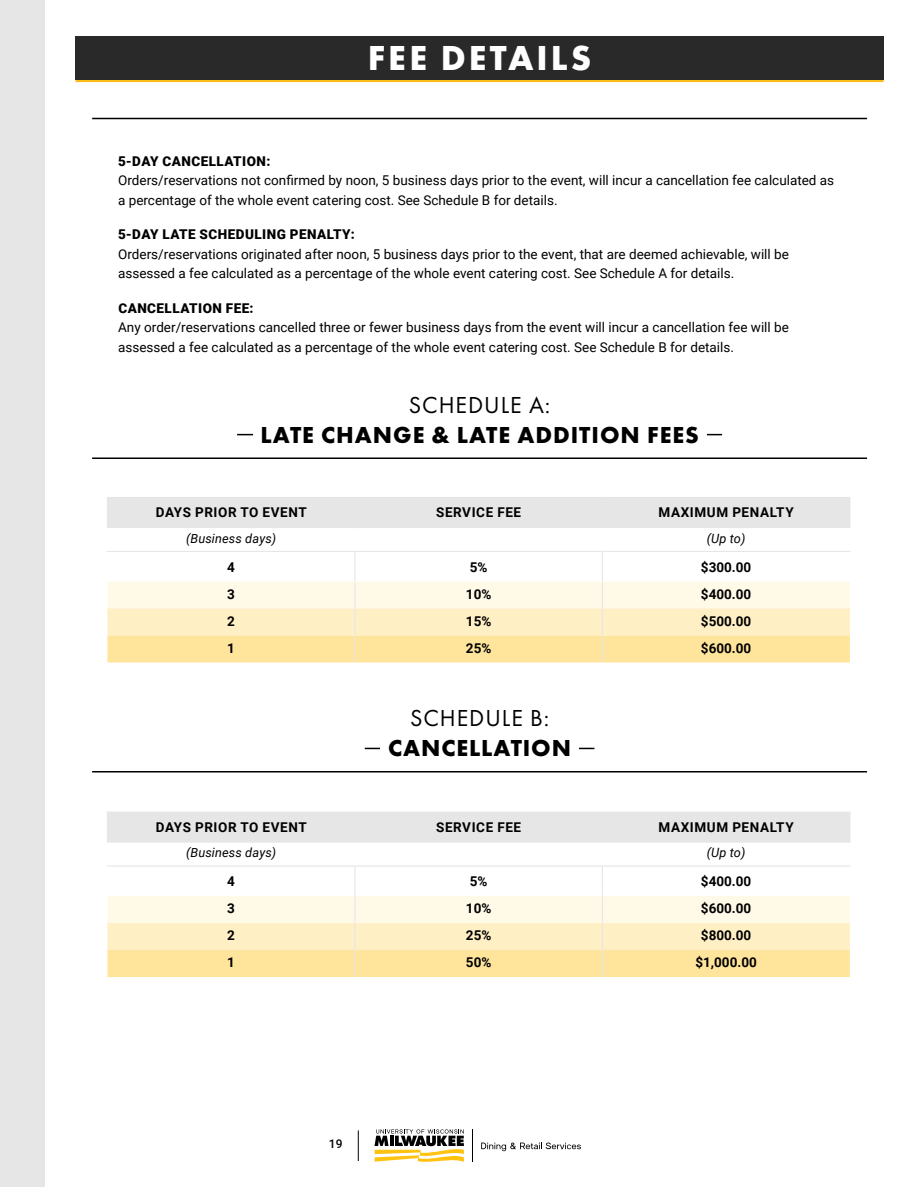
<style>
.page{position:relative;width:918px;height:1188px;background:#fff}
.page>*{position:absolute;margin:0;border:0;box-sizing:border-box;transform-origin:0 0}
.t1{font:700 36px "Futura PT";letter-spacing:.085em;color:#fff}
.t2{font:700 24px "Futura PT";letter-spacing:.04em;color:#000}
.t3{font:24px "Futura PT";letter-spacing:.04em;color:#000}
.t4{font:13.5px/19.5px "Roboto";color:#000}
.t5{font:700 13.5px "Roboto";letter-spacing:.045em;color:#000}
.t6{font:900 13.5px "Roboto";letter-spacing:.035em;color:#000}
.t7{font:italic 12.75px "Roboto";letter-spacing:.01em;color:#000}
.t8{font:500 12px "Roboto";color:#000}
</style>
<div class="page">
<hr style="left:358px;top:1130px;width:1px;height:31px;background:#000">
<svg style="left:481px;top:1143px;width:100px;height:8px"></svg>
<hr style="left:473px;top:1129px;width:1px;height:33px;background:#000">
<svg style="left:375px;top:1129px;width:89px;height:33px"></svg>
<hr style="left:76px;top:79px;width:808px;height:3px;background:#fbbd1a">
<div style="left:76px;top:36px;width:808px;height:43px;background:#292929"></div>
<div style="left:0;top:0;width:45px;height:1186px;background:#e6e6e6"></div>
<hr style="left:365px;top:748px;width:229px;height:1px;background:#000">
<hr style="left:237px;top:434px;width:485px;height:1px;background:#000">
<hr style="left:92px;top:118px;width:775px;height:1px;background:#000">
<div style="left:253px;top:394px;width:453px;height:51px;background:#fff"></div>
<div style="left:381px;top:708px;width:198px;height:50px;background:#fff"></div>
<hr style="left:92px;top:458px;width:775px;height:1px;background:#000">
<hr style="left:92px;top:771px;width:775px;height:1px;background:#000">
<hr style="left:107px;top:551px;width:248px;height:1px;background:#e6e6e6">
<hr style="left:355px;top:551px;width:247px;height:1px;background:#e6e6e6">
<hr style="left:602px;top:551px;width:249px;height:1px;background:#e6e6e6">
<svg style="left:107px;top:552px;width:743px;height:111px"></svg>
<hr style="left:107px;top:497px;width:248px;height:1px;background:#e6e6e6">
<hr style="left:355px;top:497px;width:247px;height:1px;background:#e6e6e6">
<hr style="left:602px;top:497px;width:248px;height:1px;background:#e6e6e6">
<div style="left:107px;top:498px;width:743px;height:29px;background:#e6e6e6"></div>
<hr style="left:107px;top:527px;width:248px;height:1px;background:#e6e6e6">
<hr style="left:355px;top:527px;width:247px;height:1px;background:#e6e6e6">
<hr style="left:602px;top:527px;width:248px;height:1px;background:#e6e6e6">
<hr style="left:602px;top:866px;width:249px;height:1px;background:#e6e6e6">
<svg style="left:107px;top:866px;width:743px;height:111px"></svg>
<div style="left:107px;top:812px;width:743px;height:30px;background:#e6e6e6"></div>
<hr style="left:107px;top:842px;width:248px;height:1px;background:#e6e6e6">
<hr style="left:355px;top:842px;width:247px;height:1px;background:#e6e6e6">
<hr style="left:602px;top:842px;width:248px;height:1px;background:#e6e6e6">
<h1 class="t1" style="left:368px;top:35px;width:225px">FEE DETAILS</h1>
<p class="t6" style="left:118px;top:151px;width:154px">5-DAY CANCELLATION:</p>
<p class="t4" style="left:118px;top:170px;width:718px">Orders/reservations not confirmed by noon, 5 business days prior to the event, will incur a cancellation fee calculated as a percentage of the whole event catering cost. See Schedule B for details.</p>
<p class="t6" style="left:118px;top:225px;width:238px">5-DAY LATE SCHEDULING PENALTY:</p>
<p class="t4" style="left:118px;top:244px;width:672px">Orders/reservations originated after noon, 5 business days prior to the event, that are deemed achievable, will be assessed a fee calculated as a percentage of the whole event catering cost. See Schedule A for details.</p>
<p class="t6" style="left:118px;top:298px;width:137px">CANCELLATION FEE:</p>
<p class="t4" style="left:118px;top:317px;width:672px">Any order/reservations cancelled three or fewer business days from the event will incur a cancellation fee will be assessed a fee calculated as a percentage of the whole event catering cost. See Schedule B for details.</p>
<h2 class="t3" style="left:409px;top:391px;width:143px">SCHEDULE A:</h2>
<h2 class="t2" style="left:260px;top:419px;width:440px">LATE CHANGE &amp; LATE ADDITION FEES</h2>
<p class="t5" style="left:156px;top:503px;width:153px">DAYS PRIOR TO EVENT</p>
<p class="t5" style="left:436px;top:503px;width:87px">SERVICE FEE</p>
<p class="t5" style="left:659px;top:503px;width:137px">MAXIMUM PENALTY</p>
<p class="t7" style="left:186px;top:529px;width:92px">(Business days)</p>
<p class="t7" style="left:707px;top:529px;width:40px">(Up to)</p>
<p class="t5" style="left:227px;top:557px;width:9px">4</p>
<p class="t5" style="left:470px;top:557px;width:19px">5%</p>
<p class="t5" style="left:701px;top:557px;width:52px">$300.00</p>
<p class="t5" style="left:227px;top:584px;width:9px">3</p>
<p class="t5" style="left:466px;top:584px;width:27px">10%</p>
<p class="t5" style="left:701px;top:584px;width:52px">$400.00</p>
<p class="t5" style="left:227px;top:611px;width:9px">2</p>
<p class="t5" style="left:466px;top:611px;width:27px">15%</p>
<p class="t5" style="left:701px;top:611px;width:52px">$500.00</p>
<p class="t5" style="left:227px;top:638px;width:9px">1</p>
<p class="t5" style="left:466px;top:638px;width:27px">25%</p>
<p class="t5" style="left:701px;top:638px;width:52px">$600.00</p>
<h2 class="t3" style="left:410px;top:704px;width:141px">SCHEDULE B:</h2>
<h2 class="t2" style="left:388px;top:733px;width:184px">CANCELLATION</h2>
<p class="t5" style="left:156px;top:818px;width:153px">DAYS PRIOR TO EVENT</p>
<p class="t5" style="left:436px;top:818px;width:87px">SERVICE FEE</p>
<p class="t5" style="left:659px;top:818px;width:137px">MAXIMUM PENALTY</p>
<p class="t7" style="left:186px;top:844px;width:92px">(Business days)</p>
<p class="t7" style="left:707px;top:844px;width:40px">(Up to)</p>
<p class="t5" style="left:227px;top:872px;width:9px">4</p>
<p class="t5" style="left:470px;top:872px;width:19px">5%</p>
<p class="t5" style="left:701px;top:872px;width:52px">$400.00</p>
<p class="t5" style="left:227px;top:899px;width:9px">3</p>
<p class="t5" style="left:466px;top:899px;width:27px">10%</p>
<p class="t5" style="left:701px;top:899px;width:52px">$600.00</p>
<p class="t5" style="left:227px;top:926px;width:9px">2</p>
<p class="t5" style="left:466px;top:926px;width:27px">25%</p>
<p class="t5" style="left:701px;top:926px;width:52px">$800.00</p>
<p class="t5" style="left:227px;top:953px;width:9px">1</p>
<p class="t5" style="left:466px;top:953px;width:27px">50%</p>
<p class="t5" style="left:695px;top:953px;width:63px">$1,000.00</p>
<p class="t8" style="left:329px;top:1135px;width:15px">19</p>
</div>
